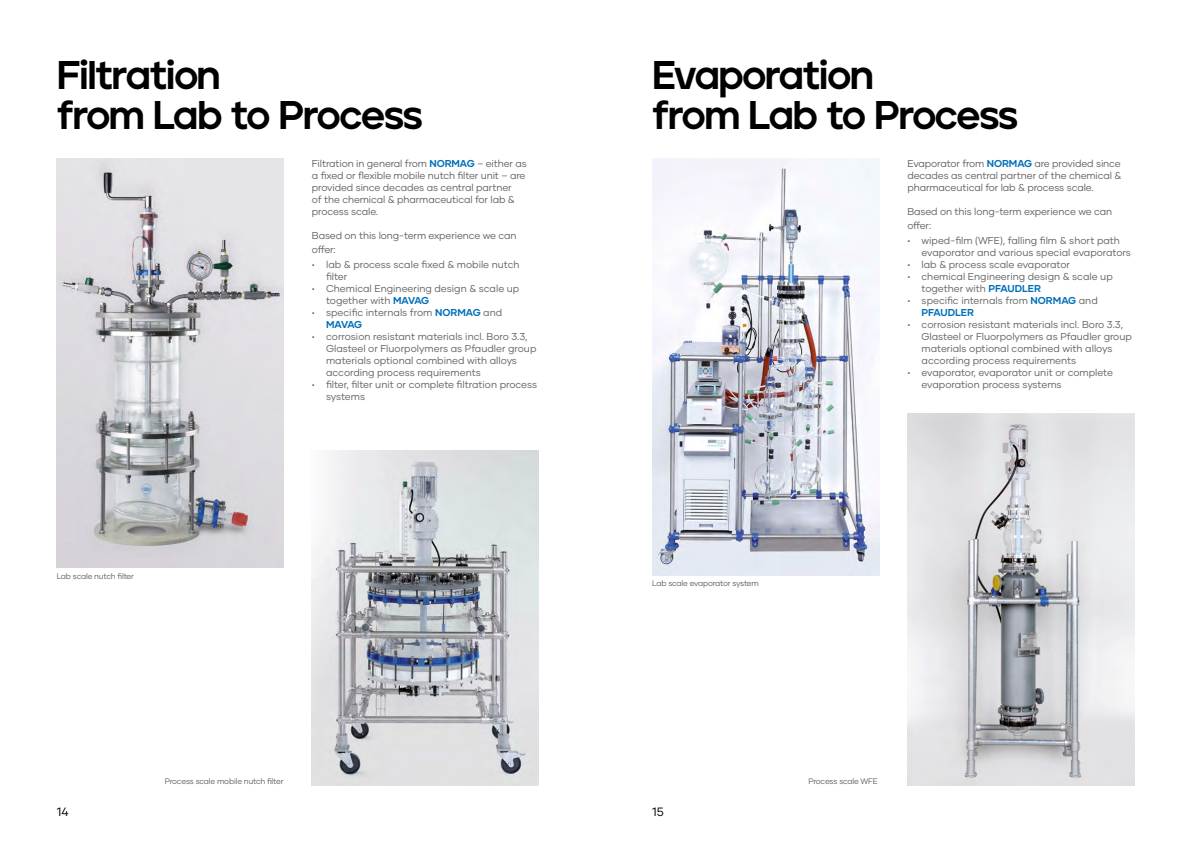
<style>
.page{position:relative;width:1191px;height:842px;background:#fff}
.page>*{position:absolute;margin:0;border:0;box-sizing:border-box;transform-origin:0 0}
.t1{font:40px/40px "Jeko Variable";letter-spacing:-.05em;color:#000}
.t2{font:12px "Gilmer";color:#000}
.t3{font:10px/12px "Gilmer";color:#646363}
.t4{font:8px "Gilmer";letter-spacing:-.02em;color:#646363}
.s1{font-weight:700;color:#006fb9}
</style>
<div class="page">
<img style="left:57px;top:159px;width:226px;height:408px">
<img style="left:312px;top:451px;width:227px;height:334px">
<img style="left:652px;top:159px;width:227px;height:416px">
<img style="left:907px;top:414px;width:227px;height:371px">
<h1 class="t1" style="left:57px;top:54px;width:367px">Filtration<br>from Lab to Process</h1>
<h1 class="t1" style="left:652px;top:54px;width:367px">Evaporation<br>from Lab to Process</h1>
<p class="t3" style="left:312px;top:157px;width:216px">Filtration in general from <span class="s1">NORMAG</span> – either as a fixed or flexible mobile nutch filter unit – are provided since decades as central partner<br>of the chemical &amp; pharmaceutical for lab &amp; process scale.</p>
<p class="t3" style="left:312px;top:228px;width:206px;line-height:14px">Based on this long-term experience we can offer:</p>
<p class="t3" style="left:326px;top:258px;width:195px;text-indent:-14px">• lab &amp; process scale fixed &amp; mobile nutch filter</p>
<p class="t3" style="left:326px;top:282px;width:195px;text-indent:-14px">• Chemical Engineering design &amp; scale up together with <span class="s1">MAVAG</span></p>
<p class="t3" style="left:326px;top:306px;width:178px;text-indent:-14px">• specific internals from <span class="s1">NORMAG</span> and<br><span class="s1">MAVAG</span></p>
<p class="t3" style="left:326px;top:330px;width:212px;text-indent:-14px">• corrosion resistant materials incl. Boro 3.3, Glasteel or Fluorpolymers as Pfaudler group materials optional combined with alloys according process requirements</p>
<p class="t3" style="left:326px;top:378px;width:213px;text-indent:-14px">• filter, filter unit or complete filtration process systems</p>
<p class="t3" style="left:907px;top:157px;width:215px;text-align:justify">Evaporator from <span class="s1">NORMAG</span> are provided since decades as central partner of the chemical &amp; pharmaceutical for lab &amp; process scale.</p>
<p class="t3" style="left:907px;top:204px;width:206px;line-height:14px">Based on this long-term experience we can offer:</p>
<p class="t3" style="left:921px;top:234px;width:211px;text-indent:-14px">• wiped-film (WFE), falling film &amp; short path evaporator and various special evaporators</p>
<p class="t3" style="left:907px;top:258px;width:164px">• lab &amp; process scale evaporator</p>
<p class="t3" style="left:921px;top:270px;width:193px;text-indent:-14px">• chemical Engineering design &amp; scale up together with <span class="s1">PFAUDLER</span></p>
<p class="t3" style="left:921px;top:294px;width:178px;text-indent:-14px">• specific internals from <span class="s1">NORMAG</span> and<br><span class="s1">PFAUDLER</span></p>
<p class="t3" style="left:921px;top:318px;width:212px;text-indent:-14px">• corrosion resistant materials incl. Boro 3.3, Glasteel or Fluorpolymers as Pfaudler group materials optional combined with alloys according process requirements</p>
<p class="t3" style="left:921px;top:366px;width:193px;text-indent:-14px">• evaporator, evaporator unit or complete evaporation process systems</p>
<p class="t4" style="left:57px;top:571px;width:79px">Lab scale nutch filter</p>
<p class="t4" style="left:652px;top:578px;width:108px">Lab scale evaporator system</p>
<p class="t4" style="left:165px;top:776px;width:120px">Process scale mobile nutch filter</p>
<p class="t2" style="left:57px;top:804px;width:13px">14</p>
<p class="t2" style="left:652px;top:804px;width:13px">15</p>
<p class="t4" style="left:808px;top:776px;width:71px">Process scale WFE</p>
</div>
